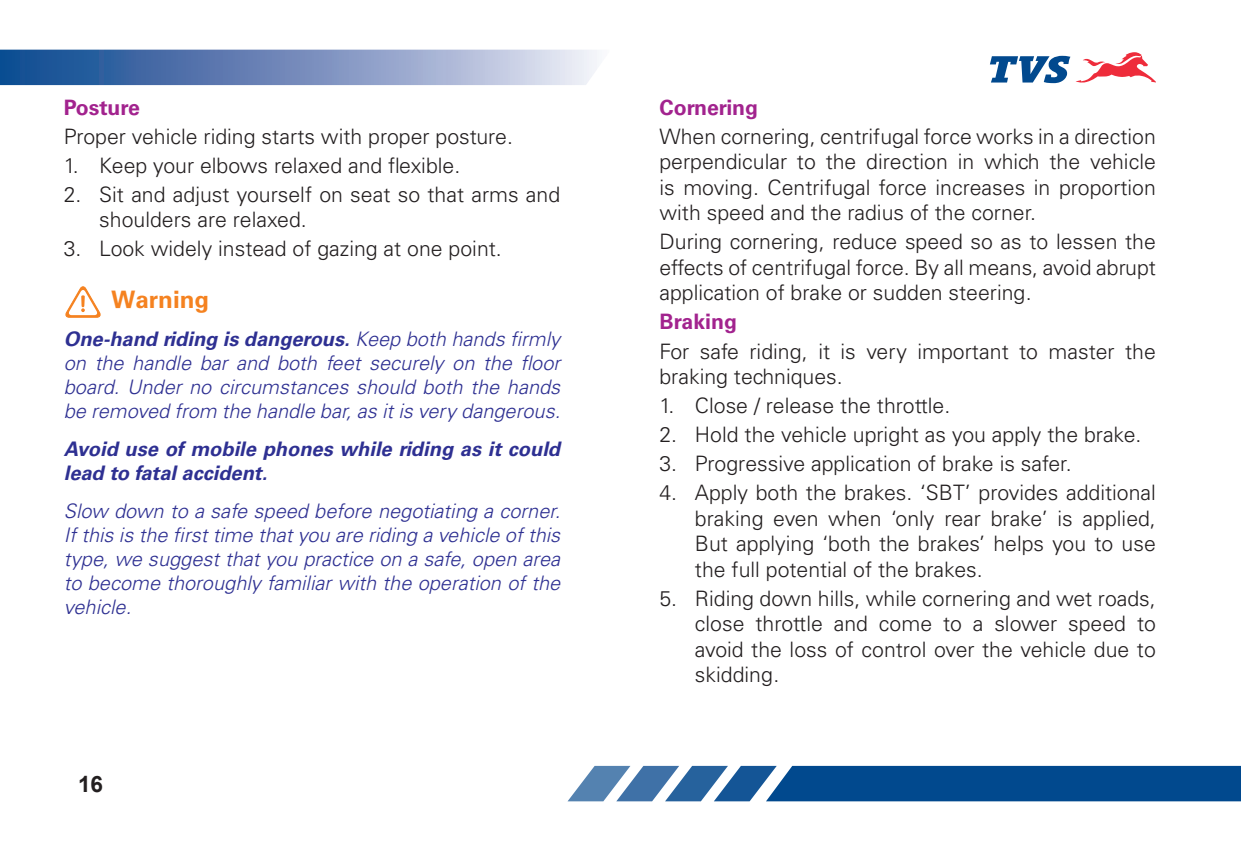
<style>
.page{position:relative;width:1241px;height:851px;background:#fff}
.page>*{position:absolute;margin:0;border:0;box-sizing:border-box;transform-origin:0 0}
.t1{font:300 24.25px "Univers";color:#f58220}
.t2{font:700 22.5px "Arial";color:#231f20}
.Paragraph_Style_1{font:300 21.25px/25.5px "Univers LT Std";color:#231f20;text-align:justify}
.Paragraph_Style_3{font:300 21.25px/25.5px "Univers LT Std";color:#231f20}
.Sub_Heading_1{font:700 21.25px "Univers LT Std";color:#a2238e}
.Paragraph_Style_2{font:italic 300 20px/24px "Univers LT Std";color:#2e3092;text-align:justify}
.Paragraph_Style_2-2{font:italic 700 20px/24px "Univers LT Std";color:#2e3092}
.s1{font-weight:700}
</style>
<div class="page">
<svg style="left:0;top:50px;width:597px;height:35px;background:#7892bf"></svg>
<svg style="left:990px;top:52px;width:165px;height:32px"></svg>
<svg style="left:568px;top:765px;width:672px;height:36px;background:#2b67a0"></svg>
<svg style="left:65px;top:286px;width:36px;height:32px"></svg>
<p class="Sub_Heading_1" style="left:64px;top:95px;width:78px">Posture</p>
<p class="Paragraph_Style_1" style="left:64px;top:123px;width:450px">Proper vehicle riding starts with proper posture.</p>
<p class="Paragraph_Style_1" style="left:64px;top:152px;width:398px">1. Keep your elbows relaxed and flexible.</p>
<p class="Paragraph_Style_1" style="left:99px;top:181px;width:462px;text-indent:-35px">2. Sit and adjust yourself on seat so that arms and shoulders are relaxed.</p>
<p class="Paragraph_Style_1" style="left:64px;top:236px;width:439px">3. Look widely instead of gazing at one point.</p>
<p class="t1" style="left:111px;top:291px;width:100px">Warning</p>
<p class="Paragraph_Style_2" style="left:64px;top:327px;width:498px"><span class="s1">One-hand riding is dangerous.</span> Keep both hands firmly on the handle bar and both feet securely on the floor board. Under no circumstances should both the hands be removed from the handle bar, as it is very dangerous.</p>
<p class="Paragraph_Style_2-2" style="left:64px;top:437px;width:497px">Avoid use of mobile phones while riding as it could lead to fatal accident.</p>
<p class="Paragraph_Style_2" style="left:64px;top:499px;width:498px">Slow down to a safe speed before negotiating a corner.<br>If this is the first time that you are riding a vehicle of this type, we suggest that you practice on a safe, open area to become thoroughly familiar with the operation of the vehicle.</p>
<p class="t2" style="left:78px;top:768px;width:27px">16</p>
<p class="Sub_Heading_1" style="left:659px;top:95px;width:100px">Cornering</p>
<p class="Paragraph_Style_1" style="left:659px;top:123px;width:498px">When cornering, centrifugal force works in a direction perpendicular to the direction in which the vehicle is moving. Centrifugal force increases in proportion with speed and the radius of the corner.</p>
<p class="Paragraph_Style_1" style="left:659px;top:229px;width:498px">During cornering, reduce speed so as to lessen the effects of centrifugal force. By all means, avoid abrupt application of brake or sudden steering.</p>
<p class="Sub_Heading_1" style="left:659px;top:309px;width:79px">Braking</p>
<p class="Paragraph_Style_3" style="left:659px;top:338px;width:498px">For safe riding, it is very important to master the braking techniques.</p>
<p class="Paragraph_Style_1" style="left:659px;top:393px;width:292px">1. Close / release the throttle.</p>
<p class="Paragraph_Style_1" style="left:659px;top:422px;width:483px">2. Hold the vehicle upright as you apply the brake.</p>
<p class="Paragraph_Style_1" style="left:659px;top:451px;width:413px">3. Progressive application of brake is safer.</p>
<p class="Paragraph_Style_1" style="left:694px;top:480px;width:462px;text-indent:-35px">4. Apply both the brakes. ‘SBT’ provides additional braking even when ‘only rear brake’ is applied, But applying ‘both the brakes’ helps you to use the full potential of the brakes.</p>
<p class="Paragraph_Style_1" style="left:694px;top:585px;width:462px;text-indent:-35px">5. Riding down hills, while cornering and wet roads, close throttle and come to a slower speed to avoid the loss of control over the vehicle due to skidding.</p>
</div>
